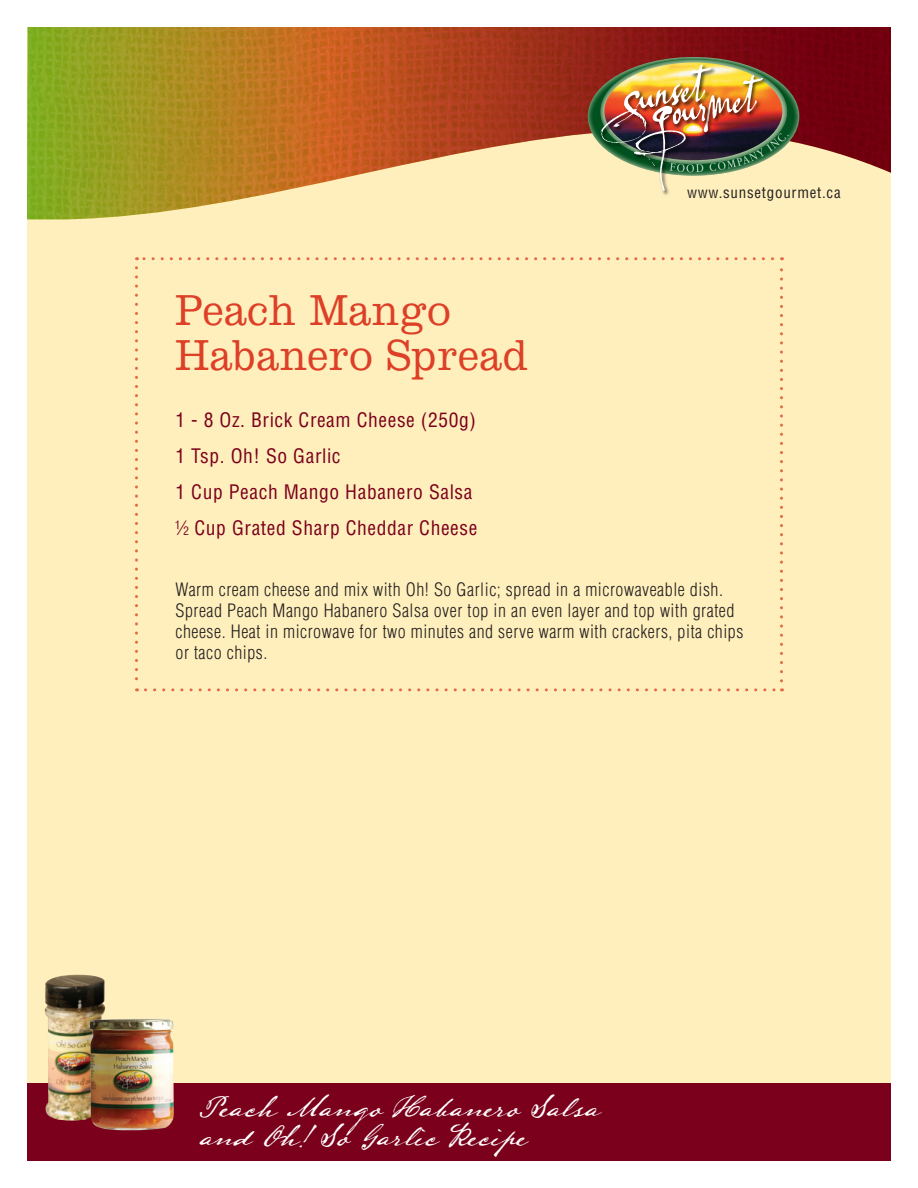
<style>
.page{position:relative;width:918px;height:1188px;background:#fff}
.page>*{position:absolute;margin:0;border:0;box-sizing:border-box;transform-origin:0 0}
.Recipe_Name{font:300 45px/45px "Clarendon LT Std";letter-spacing:.02em;color:#dd3f27;scale:.9 1}
.Footer_Product_s__Na{font:27.45px/29px "Lamar Pen";color:#fff;scale:.9 1}
.Ingredients{font:condensed 19.5px "Helvetica LT Std";letter-spacing:.03em;color:#7b001c}
.Instructions{font:300 condensed 18px/21px "Helvetica LT Std";letter-spacing:.03em;color:#231f20}
.t1{font:condensed 15px "Helvetica LT Std";letter-spacing:.05em;color:#231f20}
.s1{font-weight:300}
</style>
<div class="page">
<div style="left:27px;top:27px;width:864px;height:1134px;background:#feefbc"></div>
<img style="left:27px;top:27px;width:864px;height:192px">
<div style="left:27px;top:1083px;width:864px;height:78px;background:#7b001c"></div>
<svg style="left:588px;top:57px;width:211px;height:119px"></svg>
<img style="left:598px;top:88px;width:3px;height:62px">
<img style="left:684px;top:62px;width:34px;height:2px">
<img style="left:632px;top:191px;width:60px;height:7px">
<img style="left:601px;top:64px;width:188px;height:127px">
<svg style="left:135px;top:268px;width:3px;height:423px"></svg>
<svg style="left:145px;top:688px;width:638px;height:3px"></svg>
<svg style="left:780px;top:257px;width:3px;height:424px"></svg>
<svg style="left:136px;top:257px;width:637px;height:3px"></svg>
<img style="left:44px;top:975px;width:62px;height:146px">
<img style="left:90px;top:1019px;width:84px;height:111px">
<p class="Recipe_Name" style="left:176px;top:288px;width:393px">Peach Mango<br>Habanero Spread</p>
<p class="Ingredients" style="left:176px;top:407px;width:302px">1 - 8 Oz. Brick Cream Cheese (250g)</p>
<p class="Ingredients" style="left:176px;top:443px;width:167px">1 Tsp. Oh! So Garlic</p>
<p class="Ingredients" style="left:176px;top:479px;width:299px">1 Cup Peach Mango Habanero Salsa</p>
<p class="Ingredients" style="left:176px;top:515px;width:303px"><span class="s1">½</span> Cup Grated Sharp Cheddar Cheese</p>
<p class="t1" style="left:687px;top:184px;width:155px">www.sunsetgourmet.ca</p>
<p class="Instructions" style="left:176px;top:579px;width:569px">Warm cream cheese and mix with Oh! So Garlic; spread in a microwaveable dish.<br>Spread Peach Mango Habanero Salsa over top in an even layer and top with grated cheese. Heat in microwave for two minutes and serve warm with crackers, pita chips or taco chips.</p>
<p class="Footer_Product_s__Na" style="left:198px;top:1091px;width:446px">Peach Mango Habanero Salsa and Oh! So Garlic Recipe</p>
</div>
